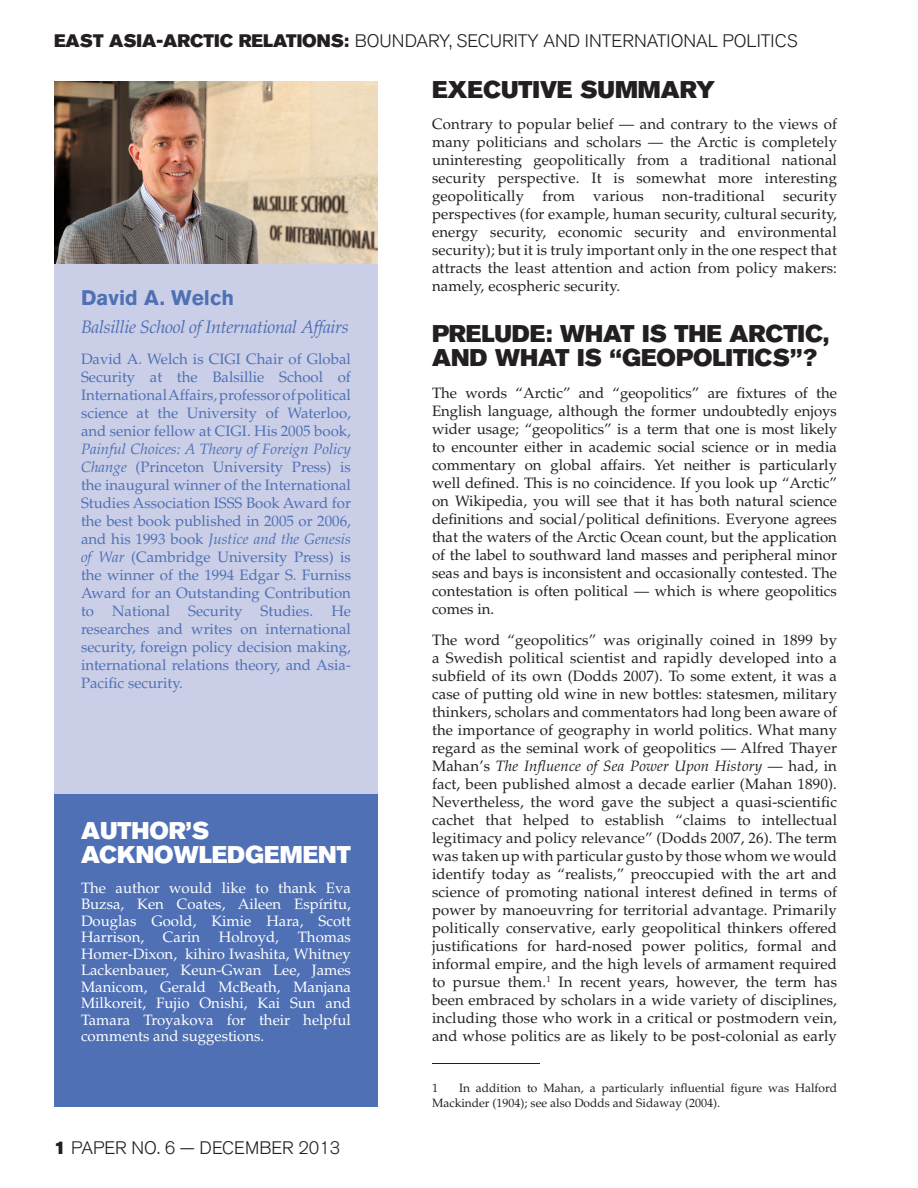
<style>
.page{position:relative;width:918px;height:1188px;background:#fff}
.page>*{position:absolute;margin:0;border:0;box-sizing:border-box;transform-origin:0 0}
.Heading_1{font:24px/24px "Akzidenz Grotesk BQ Super";color:#231f20}
.Heading_1-2{font:24px/24px "Akzidenz Grotesk BQ Super";color:#fff}
.Author{font:700 21px "Akzidenz Grotesk BQ";color:#4f70b5}
.t1{font:300 18px "Akzidenz Grotesk BQ";color:#231f20}
.Author_Credit{font:italic 18px "Palatino LT Std";letter-spacing:-.02em;color:#4f70b5}
.t2{font:15px/18px "Palatino LT Std";letter-spacing:.01em;color:#231f20;text-align:justify}
.Author_BIO{font:15px/18px "Palatino LT Std";color:#4f70b5;text-align:justify}
.t3{font:15px/16.5px "Palatino LT Std";color:#fff;text-align:justify}
.footnote_text{font:12px/15px "Palatino LT Std";color:#231f20}
.s1{font-family:"Akzidenz Grotesk BQ Super";font-weight:400}
.s2{font-style:italic}
</style>
<div class="page">
<div style="left:54px;top:263px;width:324px;height:532px;background:#cacfe7"></div>
<div style="left:54px;top:795px;width:324px;height:312px;background:#4f70b5"></div>
<hr style="left:432px;top:1063px;width:108px;height:1px;background:#231f20">
<img style="left:54px;top:81px;width:324px;height:182px">
<p class="t1" style="left:54px;top:31px;width:745px"><span class="s1">EAST ASIA-ARCTIC RELATIONS:</span> BOUNDARY, SECURITY AND INTERNATIONAL POLITICS</p>
<p class="Author" style="left:81px;top:286px;width:155px">David A. Welch</p>
<p class="Author_Credit" style="left:81px;top:316px;width:269px">Balsillie School of International Affairs</p>
<p class="Author_BIO" style="left:81px;top:350px;width:272px">David A. Welch is CIGI Chair of Global Security at the Balsillie School of International Affairs, professor of political science at the University of Waterloo, and senior fellow at CIGI. His 2005 book, <span class="s2">Painful Choices: A Theory of Foreign Policy Change</span> (Princeton University Press) is the inaugural winner of the International Studies Association ISSS Book Award for the best book published in 2005 or 2006, and his 1993 book <span class="s2">Justice and the Genesis of War</span> (Cambridge University Press) is the winner of the 1994 Edgar S. Furniss Award for an Outstanding Contribution to National Security Studies. He researches and writes on international security, foreign policy decision making, international relations theory, and Asia-Pacific security.</p>
<p class="Heading_1-2" style="left:81px;top:819px;width:271px">AUTHOR’S<br>ACKNOWLEDGEMENT</p>
<p class="t3" style="left:81px;top:880px;width:272px">The author would like to thank Eva Buzsa, Ken Coates, Aileen Espíritu, Douglas Goold, Kimie Hara, Scott Harrison,</p>
<p class="t3" style="left:81px;top:929px;width:272px;text-indent:217px">Thomas Homer-Dixon, kihiro Iwashita, Whitney Lackenbauer, Keun-Gwan Lee, James Manicom, Gerald McBeath, Manjana Milkoreit, Fujio Onishi, Kai Sun and Tamara Troyakova for their helpful comments and suggestions.</p>
<p class="t3" style="left:163px;top:929px;width:39px">Carin</p>
<p class="t3" style="left:219px;top:929px;width:62px">Holroyd,</p>
<p class="t1" style="left:54px;top:1138px;width:40px"><span class="s1">1</span> PAPER</p>
<p class="t1" style="left:132px;top:1138px;width:93px">NO. 6 — DECEMBER</p>
<p class="t1" style="left:298px;top:1138px;width:43px">2013</p>
<p class="Heading_1" style="left:432px;top:78px;width:285px">EXECUTIVE SUMMARY</p>
<p class="t2" style="left:432px;top:116px;width:407px">Contrary to popular belief — and contrary to the views of many politicians and scholars — the Arctic is completely uninteresting geopolitically from a traditional national security perspective. It is somewhat more interesting geopolitically from various non-traditional security perspectives (for example, human security, cultural security, energy security, economic security and environmental security); but it is truly important only in the one respect that attracts the least attention and action from policy makers: namely, ecospheric security.</p>
<p class="Heading_1" style="left:432px;top:322px;width:399px">PRELUDE: WHAT IS THE ARCTIC,<br>AND WHAT IS “GEOPOLITICS”?</p>
<p class="t2" style="left:432px;top:384px;width:407px">The words “Arctic” and “geopolitics” are fixtures of the English language, although the former undoubtedly enjoys wider usage; “geopolitics” is a term that one is most likely to encounter either in academic social science or in media commentary on global affairs. Yet neither is particularly well defined. This is no coincidence. If you look up “Arctic” on Wikipedia, you will see that it has both natural science definitions and social/political definitions. Everyone agrees that the waters of the Arctic Ocean count, but the application of the label to southward land masses and peripheral minor seas and bays is inconsistent and occasionally contested. The contestation is often political — which is where geopolitics comes in.</p>
<p class="t2" style="left:432px;top:632px;width:407px">The word “geopolitics” was originally coined in 1899 by a Swedish political scientist and rapidly developed into a subfield of its own (Dodds 2007). To some extent, it was a case of putting old wine in new bottles: statesmen, military thinkers, scholars and commentators had long been aware of the importance of geography in world politics. What many regard as the seminal work of geopolitics — Alfred Thayer Mahan’s <span class="s2">The Influence of Sea Power Upon History</span> — had, in fact, been published almost a decade earlier (Mahan 1890).<br>Nevertheless, the word gave the subject a quasi-scientific cachet that helped to establish “claims to intellectual legitimacy and policy relevance” (Dodds 2007, 26). The term was taken up with particular gusto by those whom we would identify today as “realists,” preoccupied with the art and science of promoting national interest defined in terms of power by manoeuvring for territorial advantage. Primarily politically conservative, early geopolitical thinkers offered justifications for hard-nosed power politics, formal and informal empire, and the high levels of armament required to pursue them.<sup>1</sup> In recent years, however, the term has been embraced by scholars in a wide variety of disciplines, including those who work in a critical or postmodern vein, and whose politics are as likely to be post-colonial as early</p>
<p class="footnote_text" style="left:432px;top:1081px;width:7px">1</p>
<p class="footnote_text" style="left:432px;top:1081px;width:406px;text-indent:27px">In addition to Mahan, a particularly influential figure was Halford<br>Mackinder (1904); see also Dodds and Sidaway (2004).</p>
</div>
